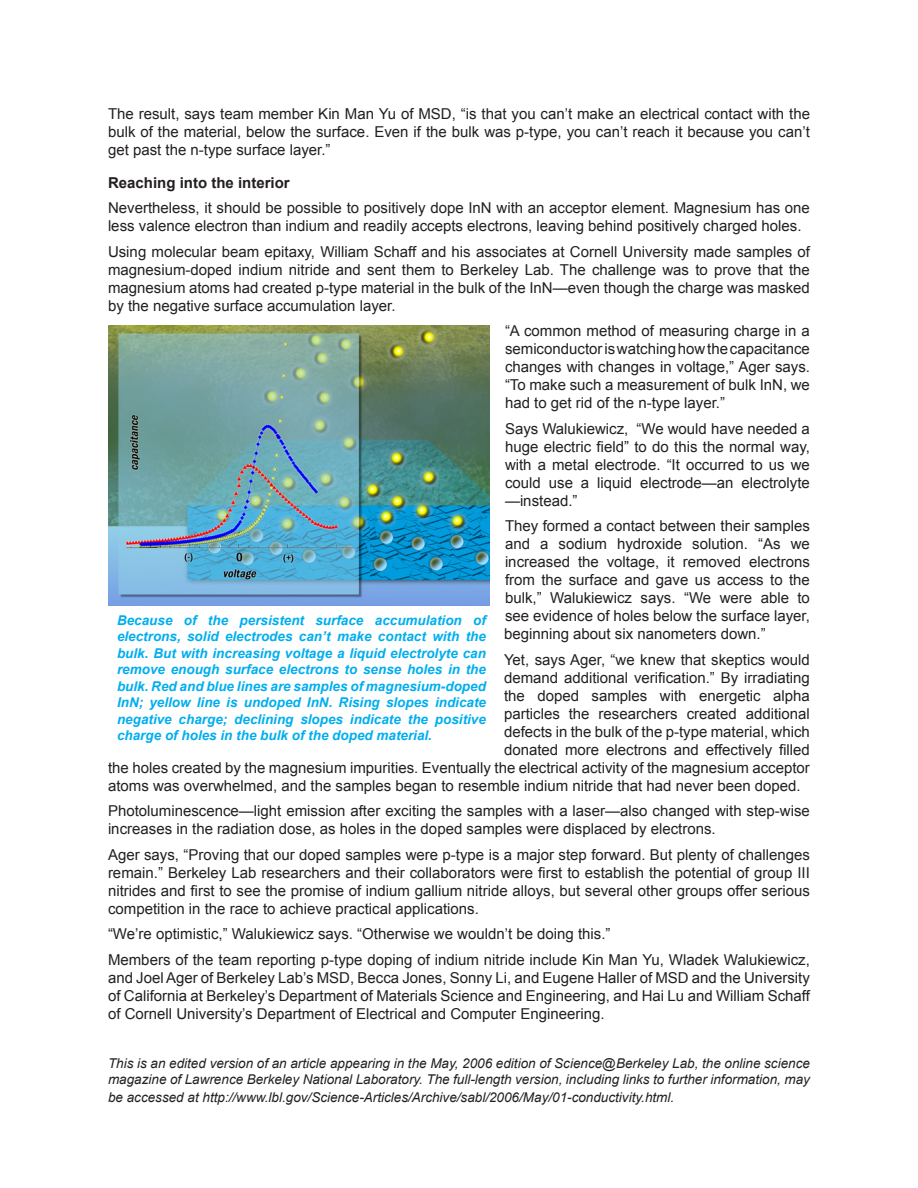
<style>
.page{position:relative;width:918px;height:1188px;background:#fff}
.page>*{position:absolute;margin:0;border:0;box-sizing:border-box;transform-origin:0 0}
.t1{font:15px/18px "Arial";color:#231f20;text-align:justify}
.t2{font:700 15px "Arial";color:#231f20}
.t3{font:italic 700 13.5px/16.5px "Arial";color:#00aeef;text-align:justify}
.t4{font:italic 13.5px/16.2px "Arial";color:#231f20}
</style>
<div class="page">
<img style="left:108px;top:326px;width:382px;height:280px">
<p class="t1" style="left:108px;top:105px;width:704px">The result, says team member Kin Man Yu of MSD, “is that you can’t make an electrical contact with the bulk of the material, below the surface. Even if the bulk was p-type, you can’t reach it because you can’t get past the n-type surface layer.”</p>
<p class="t2" style="left:108px;top:173px;width:183px">Reaching into the interior</p>
<p class="t1" style="left:108px;top:199px;width:703px">Nevertheless, it should be possible to positively dope InN with an acceptor element. Magnesium has one less valence electron than indium and readily accepts electrons, leaving behind positively charged holes.</p>
<p class="t1" style="left:108px;top:243px;width:704px">Using molecular beam epitaxy, William Schaff and his associates at Cornell University made samples of magnesium-doped indium nitride and sent them to Berkeley Lab. The challenge was to prove that the magnesium atoms had created p-type material in the bulk of the InN—even though the charge was masked by the negative surface accumulation layer.</p>
<p class="t1" style="left:505px;top:322px;width:307px">“A common method of measuring charge in a semiconductor is watching how the capacitance changes with changes in voltage,” Ager says. “To make such a measurement of bulk InN, we had to get rid of the n-type layer.”</p>
<p class="t1" style="left:505px;top:420px;width:306px">Says Walukiewicz, “We would have needed a huge electric field” to do this the normal way, with a metal electrode. “It occurred to us we could use a liquid electrode—an electrolyte —instead.”</p>
<p class="t1" style="left:504px;top:517px;width:307px">They formed a contact between their samples and a sodium hydroxide solution. “As we increased the voltage, it removed electrons from the surface and gave us access to the bulk,” Walukiewicz says. “We were able to see evidence of holes below the surface layer, beginning about six nanometers down.”</p>
<p class="t1" style="left:504px;top:651px;width:307px">Yet, says Ager, “we knew that skeptics would</p>
<p class="t1" style="left:504px;top:669px;width:307px">demand additional verification.” By irradiating</p>
<p class="t1" style="left:504px;top:687px;width:307px">the doped samples with energetic alpha</p>
<p class="t1" style="left:504px;top:705px;width:307px">particles the researchers created additional</p>
<p class="t1" style="left:504px;top:723px;width:307px">defects in the bulk of the p-type material, which</p>
<p class="t1" style="left:504px;top:741px;width:307px">donated more electrons and effectively filled</p>
<p class="t1" style="left:108px;top:759px;width:703px">the holes created by the magnesium impurities. Eventually the electrical activity of the magnesium acceptor</p>
<p class="t1" style="left:108px;top:777px;width:694px">atoms was overwhelmed, and the samples began to resemble indium nitride that had never been doped.</p>
<p class="t1" style="left:108px;top:802px;width:703px">Photoluminescence—light emission after exciting the samples with a laser—also changed with step-wise increases in the radiation dose, as holes in the doped samples were displaced by electrons.</p>
<p class="t1" style="left:108px;top:846px;width:703px">Ager says, “Proving that our doped samples were p-type is a major step forward. But plenty of challenges remain.” Berkeley Lab researchers and their collaborators were first to establish the potential of group III nitrides and first to see the promise of indium gallium nitride alloys, but several other groups offer serious competition in the race to achieve practical applications.</p>
<p class="t1" style="left:108px;top:922px;width:703px;line-height:25.5px">“We’re optimistic,” Walukiewicz says. “Otherwise we wouldn’t be doing this.”<br>Members of the team reporting p-type doping of indium nitride include Kin Man Yu, Wladek Walukiewicz,</p>
<p class="t1" style="left:108px;top:969px;width:704px">and Joel Ager of Berkeley Lab’s MSD, Becca Jones, Sonny Li, and Eugene Haller of MSD and the University of California at Berkeley’s Department of Materials Science and Engineering, and Hai Lu and William Schaff of Cornell University’s Department of Electrical and Computer Engineering.</p>
<p class="t4" style="left:108px;top:1055px;width:703px">This is an edited version of an article appearing in the May, 2006 edition of Science@Berkeley Lab, the online science magazine of Lawrence Berkeley National Laboratory. The full-length version, including links to further information, may</p>
<p class="t4" style="left:108px;top:1090px;width:568px">be accessed at http://www.lbl.gov/Science-Articles/Archive/sabl/2006/May/01-conductivity.html.</p>
<p class="t3" style="left:117px;top:612px;width:371px">Because of the persistent surface accumulation of electrons, solid electrodes can’t make contact with the bulk. But with increasing voltage a liquid electrolyte can remove enough surface electrons to sense holes in the bulk. Red and blue lines are samples of magnesium-doped InN; yellow line is undoped InN. Rising slopes indicate negative charge; declining slopes indicate the positive charge of holes in the bulk of the doped material.</p>
</div>
